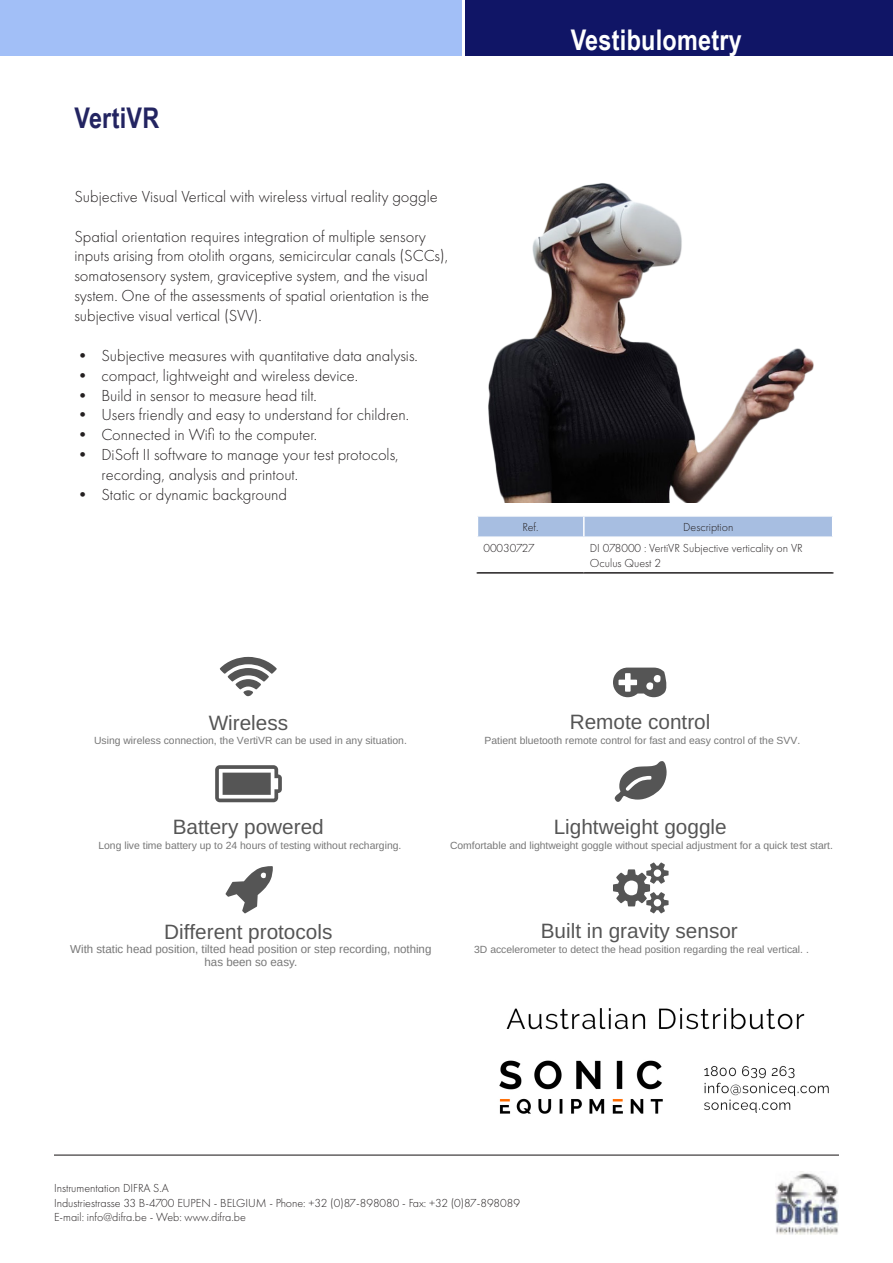
<style>
.page{position:relative;width:893px;height:1263px;background:#fff}
.page>*{position:absolute;margin:0;border:0;box-sizing:border-box;transform-origin:0 0}
.t1{font:51.9px "Font Awesome";color:#555}
.t2{font:700 28.5px "Arial Narrow";letter-spacing:.01em;color:#fff}
.t3{font:700 28.5px "Arial Narrow";letter-spacing:.01em;color:#232461}
.t4{font:20.7px "Liberation Sans";color:#555}
.Paragraph_Style_1{font:300 16.5px/19.8px "Futura PT";color:#231f20}
.Paragraph_Style_1-2{font:300 12px/14.4px "Futura PT";color:#231f20}
.t5{font:11.55px/13.8px "Liberation Sans";color:#777;text-align:center}
.t6{font:10.35px "Liberation Sans";color:#777}
</style>
<div class="page">
<div style="left:0;top:0;width:461px;height:56px;background:#a2bff7"></div>
<div style="left:466px;top:0;width:427px;height:56px;background:#101566"></div>
<img style="left:488px;top:183px;width:326px;height:319px">
<hr style="left:477px;top:572px;width:107px;height:2px;background:#231f20">
<hr style="left:584px;top:572px;width:249px;height:2px;background:#231f20">
<img style="left:775px;top:1173px;width:63px;height:62px">
<hr style="left:54px;top:1154px;width:785px;height:1px;background:#231f20">
<img style="left:499px;top:1008px;width:330px;height:106px">
<svg style="left:612px;top:314px;width:56px;height:41px"></svg>
<svg style="left:607px;top:423px;width:67px;height:37px;background:#0c0c0f"></svg>
<svg style="left:477px;top:516px;width:356px;height:21px;background:#adc2e3"></svg>
<p class="t3" style="left:74px;top:97px;width:86px">VertiVR</p>
<p class="Paragraph_Style_1" style="left:74px;top:187px;width:365px">Subjective Visual Vertical with wireless virtual reality goggle</p>
<p class="Paragraph_Style_1" style="left:74px;top:226px;width:375px">Spatial orientation requires integration of multiple sensory inputs arising from otolith organs, semicircular canals (SCCs),</p>
<p class="Paragraph_Style_1" style="left:74px;top:266px;width:356px;text-align:justify">somatosensory system, graviceptive system, and the visual system. One of the assessments of spatial orientation is the subjective visual vertical (SVV).</p>
<p class="Paragraph_Style_1" style="left:74px;top:346px;width:345px">• Subjective measures with quantitative data analysis.</p>
<p class="Paragraph_Style_1" style="left:74px;top:365px;width:285px">• compact, lightweight and wireless device.</p>
<p class="Paragraph_Style_1" style="left:74px;top:385px;width:244px">• Build in sensor to measure head tilt.</p>
<p class="Paragraph_Style_1" style="left:74px;top:405px;width:336px">• Users friendly and easy to understand for children.</p>
<p class="Paragraph_Style_1" style="left:74px;top:425px;width:244px">• Connected in Wifi to the computer.</p>
<p class="Paragraph_Style_1" style="left:101px;top:445px;width:299px;text-indent:-27px">• DiSoft II software to manage your test protocols, recording, analysis and printout.</p>
<p class="Paragraph_Style_1" style="left:74px;top:485px;width:214px">• Static or dynamic background</p>
<p class="t2" style="left:571px;top:18px;width:173px">Vestibulometry</p>
<p class="Paragraph_Style_1-2" style="left:523px;top:520px;width:17px">Ref.</p>
<p class="Paragraph_Style_1-2" style="left:683px;top:520px;width:52px">Description</p>
<p class="Paragraph_Style_1-2" style="left:483px;top:541px;width:53px">00030727</p>
<p class="Paragraph_Style_1-2" style="left:590px;top:541px;width:214px">DI 078000 : VertiVR Subjective verticality on VR<br>Oculus Quest 2</p>
<p class="t4" style="left:209px;top:715px;width:81px">Wireless</p>
<p class="t6" style="left:94px;top:737px;width:314px">Using wireless connection, the VertiVR can be used in any situation.</p>
<p class="t4" style="left:173px;top:819px;width:153px">Battery powered</p>
<p class="t6" style="left:98px;top:841px;width:304px">Long live time battery up to 24 hours of testing without recharging.</p>
<p class="t4" style="left:570px;top:714px;width:142px">Remote control</p>
<p class="t6" style="left:485px;top:736px;width:317px">Patient bluetooth remote control for fast and easy control of the SVV.</p>
<p class="t1" style="left:615px;top:757px;width:53px">●</p>
<p class="t4" style="left:554px;top:819px;width:174px">Lightweight goggle</p>
<p class="t6" style="left:450px;top:841px;width:384px">Comfortable and lightweight goggle without special adjustment for a quick test start.</p>
<p class="t4" style="left:164px;top:924px;width:170px">Different protocols</p>
<p class="t6" style="left:44px;top:946px;width:413px">With static head position, tilted head position or step recording, nothing has been so easy.</p>
<p class="t5" style="left:70px;top:942px;width:363px">With static head position, tilted head position or step recording, nothing has been so easy.</p>
<p class="t4" style="left:541px;top:923px;width:199px">Built in gravity sensor</p>
<p class="t6" style="left:474px;top:946px;width:336px">3D accelerometer to detect the head position regarding the real vertical. .</p>
<p class="Paragraph_Style_1-2" style="left:54px;top:1181px;width:468px">Instrumentation DIFRA S.A<br>Industriestrasse 33 B-4700 EUPEN - BELGIUM - Phone: +32 (0)87-898080 - Fax: +32 (0)87-898089</p>
<p class="Paragraph_Style_1-2" style="left:54px;top:1210px;width:193px">E-mail: info@difra.be - Web: www.difra.be</p>
</div>
